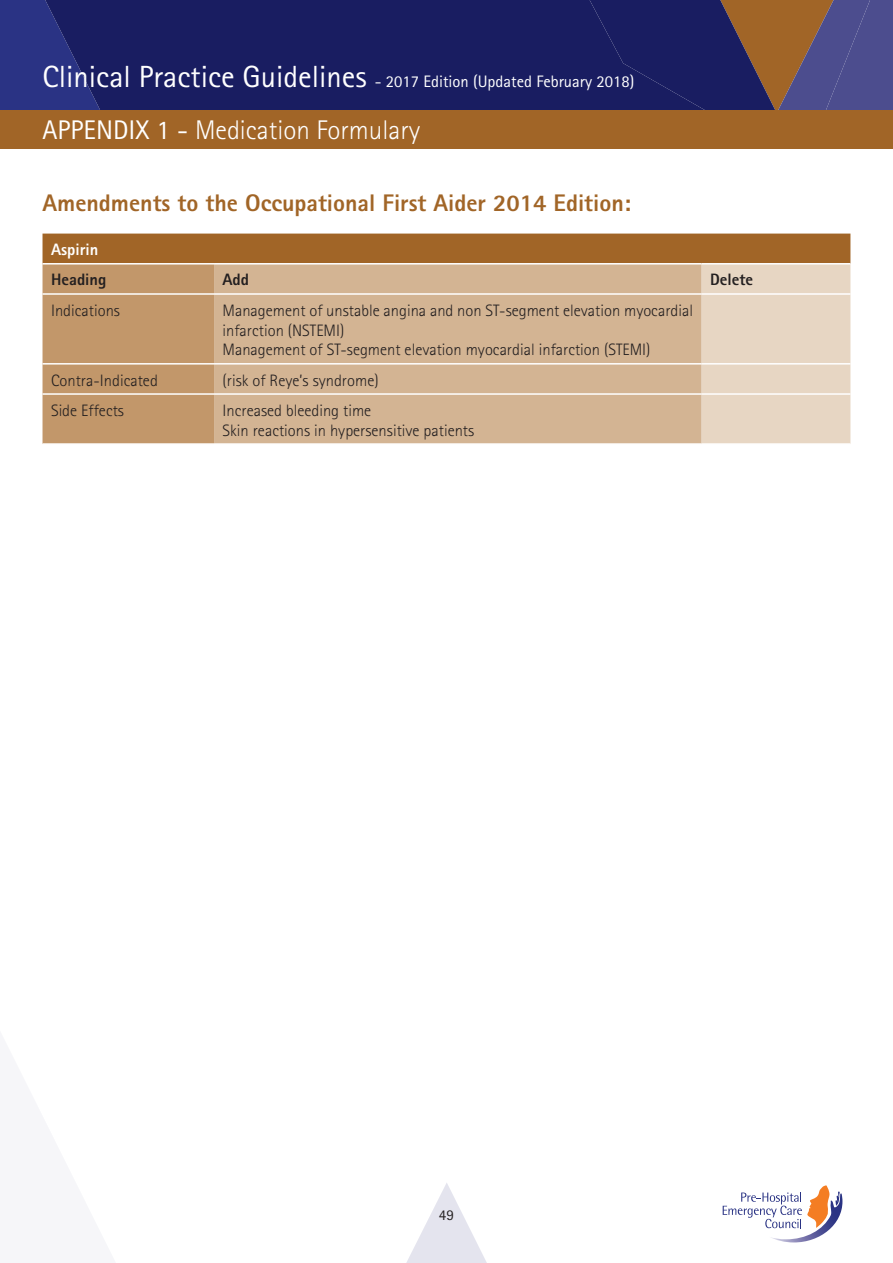
<style>
.page{position:relative;width:893px;height:1263px;background:#fff}
.page>*{position:absolute;margin:0;border:0;box-sizing:border-box;transform-origin:0 0}
.t1{font:300 27px "Rotis Sans Serif";color:#fff}
.t2{font:800 24px "Rotis Sans Serif";color:#a16527}
.t3{font:16.65px "Rotis Sans Serif";color:#fff}
.t4{font:300 16.5px/19.8px "Rotis Sans Serif";color:#231f20}
.t5{font:800 16.5px "Rotis Sans Serif";color:#231f20}
.t6{font:800 16.5px "Rotis Sans Serif";color:#fff}
.t7{font:15px "Rotis Sans Serif";color:#231f20}
.s1{font-size:30.6px}
.s2{font-weight:400}
</style>
<div class="page">
<div style="left:0;top:0;width:39px;height:111px;background:#2a3384"></div>
<svg style="left:39px;top:0;width:544px;height:111px;background:#1b1f62"></svg>
<svg style="left:583px;top:0;width:310px;height:111px;background:#423862"></svg>
<svg style="left:406px;top:1183px;width:81px;height:80px"></svg>
<svg style="left:723px;top:1185px;width:119px;height:57px"></svg>
<div style="left:0;top:111px;width:893px;height:38px;background:#a16527"></div>
<svg style="left:43px;top:234px;width:807px;height:209px;background:#cba883"></svg>
<hr style="left:43px;top:263px;width:171px;height:2px;background:#fff">
<hr style="left:214px;top:263px;width:488px;height:2px;background:#fff">
<hr style="left:702px;top:263px;width:148px;height:2px;background:#fff">
<hr style="left:43px;top:293px;width:171px;height:2px;background:#fff">
<hr style="left:214px;top:293px;width:488px;height:2px;background:#fff">
<hr style="left:702px;top:293px;width:148px;height:2px;background:#fff">
<hr style="left:43px;top:363px;width:171px;height:2px;background:#fff">
<hr style="left:214px;top:363px;width:488px;height:2px;background:#fff">
<hr style="left:702px;top:363px;width:148px;height:2px;background:#fff">
<hr style="left:43px;top:393px;width:171px;height:2px;background:#fff">
<hr style="left:214px;top:393px;width:488px;height:2px;background:#fff">
<hr style="left:702px;top:393px;width:148px;height:2px;background:#fff">
<p class="t3" style="left:42px;top:71px;width:593px"><span class="s1">Clinical Practice Guidelines</span> - 2017 Edition (Updated February 2018)</p>
<p class="t1" style="left:43px;top:115px;width:379px"><span class="s2">APPENDIX 1 -</span> Medication Formulary</p>
<p class="t2" style="left:43px;top:187px;width:590px">Amendments to the Occupational First Aider 2014 Edition:</p>
<p class="t6" style="left:51px;top:239px;width:49px">Aspirin</p>
<p class="t5" style="left:51px;top:269px;width:57px">Heading</p>
<p class="t5" style="left:223px;top:269px;width:28px">Add</p>
<p class="t5" style="left:710px;top:269px;width:45px">Delete</p>
<p class="t4" style="left:51px;top:300px;width:71px">Indications</p>
<p class="t4" style="left:223px;top:300px;width:472px">Management of unstable angina and non ST-segment elevation myocardial infarction (NSTEMI)</p>
<p class="t4" style="left:223px;top:340px;width:429px">Management of ST-segment elevation myocardial infarction (STEMI)</p>
<p class="t4" style="left:51px;top:370px;width:108px">Contra-Indicated</p>
<p class="t4" style="left:223px;top:370px;width:158px">(risk of Reye’s syndrome)</p>
<p class="t4" style="left:51px;top:400px;width:75px">Side Effects</p>
<p class="t4" style="left:223px;top:400px;width:150px">Increased bleeding time</p>
<p class="t4" style="left:223px;top:420px;width:253px">Skin reactions in hypersensitive patients</p>
<p class="t7" style="left:439px;top:1206px;width:16px">49</p>
</div>
